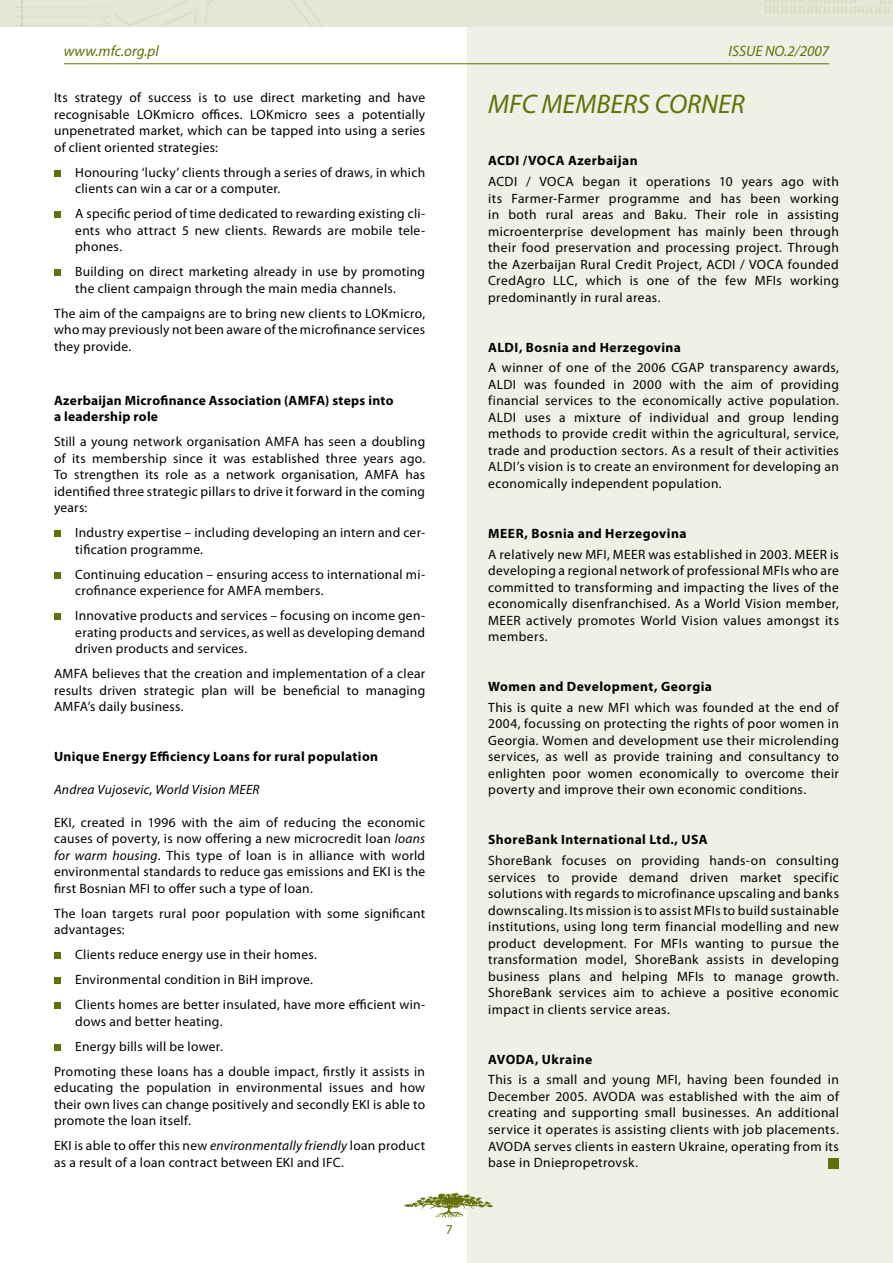
<style>
.page{position:relative;width:893px;height:1263px;background:#fff}
.page>*{position:absolute;margin:0;border:0;box-sizing:border-box;transform-origin:0 0}
.t1{font:italic 27px "Myriad Pro";color:#636f07}
.t2{font:italic 15px "Myriad Pro";color:#636f07}
.t3{font:13.5px/16.5px "Myriad Pro";letter-spacing:.02em;color:#000;text-align:justify}
.t4{font:700 13.5px/16.5px "Myriad Pro";letter-spacing:.03em;color:#000}
.t5{font:italic 13.5px "Myriad Pro";letter-spacing:.02em;color:#000}
.t6{font:13.5px "Myriad Pro";color:#636f07}
.s1{font-style:italic}
</style>
<div class="page">
<div style="left:468px;top:0;width:425px;height:1263px;background:#eff1e6"></div>
<div style="left:0;top:0;width:893px;height:26px;background:#e6e8d7"></div>
<hr style="left:64px;top:63px;width:765px;height:1px;background:#636f07">
<div style="left:829px;top:1158px;width:10px;height:10px;background:#636f07"></div>
<svg style="left:404px;top:1192px;width:89px;height:26px"></svg>
<div style="left:54px;top:170px;width:7px;height:7px;background:#636f07"></div>
<div style="left:54px;top:211px;width:7px;height:7px;background:#636f07"></div>
<div style="left:54px;top:269px;width:7px;height:7px;background:#636f07"></div>
<div style="left:54px;top:530px;width:7px;height:7px;background:#636f07"></div>
<div style="left:54px;top:572px;width:7px;height:7px;background:#636f07"></div>
<div style="left:54px;top:613px;width:7px;height:7px;background:#636f07"></div>
<div style="left:54px;top:952px;width:7px;height:7px;background:#636f07"></div>
<div style="left:54px;top:977px;width:7px;height:7px;background:#636f07"></div>
<div style="left:54px;top:1002px;width:7px;height:7px;background:#636f07"></div>
<div style="left:54px;top:1044px;width:7px;height:7px;background:#636f07"></div>
<p class="t2" style="left:64px;top:42px;width:97px">www.mfc.org.pl</p>
<p class="t2" style="left:728px;top:42px;width:102px">ISSUE NO.2/2007</p>
<p class="t3" style="left:54px;top:89px;width:373px">Its strategy of success is to use direct marketing and have recognisable LOKmicro offices. LOKmicro sees a potentially unpenetrated market, which can be tapped into using a series of client oriented strategies:</p>
<p class="t3" style="left:75px;top:164px;width:351px">Honouring ‘lucky’ clients through a series of draws, in which clients can win a car or a computer.</p>
<p class="t3" style="left:75px;top:205px;width:351px">A specific period of time dedicated to rewarding existing cli&shy;ents who attract 5 new clients. Rewards are mobile tele&shy;phones.</p>
<p class="t3" style="left:75px;top:263px;width:351px">Building on direct marketing already in use by promoting the client campaign through the main media channels.</p>
<p class="t3" style="left:54px;top:305px;width:373px">The aim of the campaigns are to bring new clients to LOKmicro, who may previously not been aware of the microfinance services they provide.</p>
<h1 class="t1" style="left:488px;top:87px;width:258px">MFC MEMBERS CORNER</h1>
<p class="t4" style="left:488px;top:152px;width:151px">ACDI /VOCA Azerbaijan</p>
<p class="t3" style="left:488px;top:173px;width:352px">ACDI / VOCA began it operations 10 years ago with its Farmer-Farmer programme and has been working in both rural areas and Baku. Their role in assisting microenterprise development has mainly been through their food preservation and processing project. Through the Azerbaijan Rural Credit Project, ACDI / VOCA founded CredAgro LLC, which is one of the few MFIs working predominantly in rural areas.</p>
<p class="t4" style="left:488px;top:338px;width:194px">ALDI, Bosnia and Herzegovina</p>
<p class="t3" style="left:488px;top:359px;width:352px">A winner of one of the 2006 CGAP transparency awards, ALDI was founded in 2000 with the aim of providing financial services to the economically active population.<br>ALDI uses a mixture of individual and group lending methods to provide credit within the agricultural, service, trade and production sectors. As a result of their activities ALDI’s vision is to create an environment for developing an economically independent population.</p>
<p class="t4" style="left:488px;top:525px;width:200px">MEER, Bosnia and Herzegovina</p>
<p class="t3" style="left:488px;top:546px;width:352px">A relatively new MFI, MEER was established in 2003. MEER is developing a regional network of professional MFIs who are committed to transforming and impacting the lives of the economically disenfranchised. As a World Vision member, MEER actively promotes World Vision values amongst its members.</p>
<p class="t4" style="left:54px;top:391px;width:341px">Azerbaijan Microfinance Association (AMFA) steps into a leadership role</p>
<p class="t3" style="left:54px;top:433px;width:373px">Still a young network organisation AMFA has seen a doubling of its membership since it was established three years ago.<br>To strengthen its role as a network organisation, AMFA has identified three strategic pillars to drive it forward in the coming years:</p>
<p class="t3" style="left:75px;top:524px;width:351px">Industry expertise – including developing an intern and cer&shy;tification programme.</p>
<p class="t3" style="left:75px;top:566px;width:351px">Continuing education – ensuring access to international mi&shy;crofinance experience for AMFA members.</p>
<p class="t3" style="left:75px;top:607px;width:351px">Innovative products and services – focusing on income gen&shy;erating products and services, as well as developing demand driven products and services.</p>
<p class="t3" style="left:54px;top:665px;width:373px">AMFA believes that the creation and implementation of a clear results driven strategic plan will be beneficial to managing AMFA’s daily business.</p>
<p class="t4" style="left:54px;top:747px;width:326px">Unique Energy Efficiency Loans for rural population</p>
<p class="t5" style="left:54px;top:781px;width:207px">Andrea Vujosevic, World Vision MEER</p>
<p class="t3" style="left:54px;top:814px;width:373px">EKI, created in 1996 with the aim of reducing the economic causes of poverty, is now offering a new microcredit loan <span class="s1">loans for warm housing</span>. This type of loan is in alliance with world environmental standards to reduce gas emissions and EKI is the first Bosnian MFI to offer such a type of loan.</p>
<p class="t3" style="left:54px;top:905px;width:373px">The loan targets rural poor population with some significant advantages:</p>
<p class="t3" style="left:75px;top:942px;width:351px;line-height:25px;text-align:left">Clients reduce energy use in their homes.<br>Environmental condition in BiH improve.<br>Clients homes are better insulated, have more efficient win-</p>
<p class="t3" style="left:75px;top:1013px;width:149px">dows and better heating.</p>
<p class="t3" style="left:75px;top:1038px;width:149px">Energy bills will be lower.</p>
<p class="t3" style="left:54px;top:1063px;width:373px">Promoting these loans has a double impact, firstly it assists in</p>
<p class="t3" style="left:54px;top:1079px;width:373px">educating the population in environmental issues and how their own lives can change positively and secondly EKI is able to promote the loan itself.</p>
<p class="t3" style="left:54px;top:1137px;width:373px">EKI is able to offer this new <span class="s1">environmentally friendly</span> loan product as a result of a loan contract between EKI and IFC.</p>
<p class="t4" style="left:488px;top:678px;width:225px">Women and Development, Georgia</p>
<p class="t3" style="left:488px;top:699px;width:352px">This is quite a new MFI which was founded at the end of 2004, focussing on protecting the rights of poor women in Georgia. Women and development use their microlending services, as well as provide training and consultancy to enlighten poor women economically to overcome their poverty and improve their own economic conditions.</p>
<p class="t4" style="left:488px;top:831px;width:221px">ShoreBank International Ltd., USA</p>
<p class="t3" style="left:488px;top:852px;width:352px">ShoreBank focuses on providing hands-on consulting services to provide demand driven market specific solutions with regards to microfinance upscaling and banks downscaling. Its mission is to assist MFIs to build sustainable institutions, using long term financial modelling and new product development. For MFIs wanting to pursue the transformation model, ShoreBank assists in developing business plans and helping MFIs to manage growth.<br>ShoreBank services aim to achieve a positive economic impact in clients service areas.</p>
<p class="t4" style="left:488px;top:1050px;width:106px">AVODA, Ukraine</p>
<p class="t3" style="left:488px;top:1071px;width:352px">This is a small and young MFI, having been founded in December 2005. AVODA was established with the aim of creating and supporting small businesses. An additional service it operates is assisting clients with job placements.<br>AVODA serves clients in eastern Ukraine, operating from its base in Dniepropetrovsk.</p>
<p class="t6" style="left:446px;top:1221px;width:8px">7</p>
</div>
